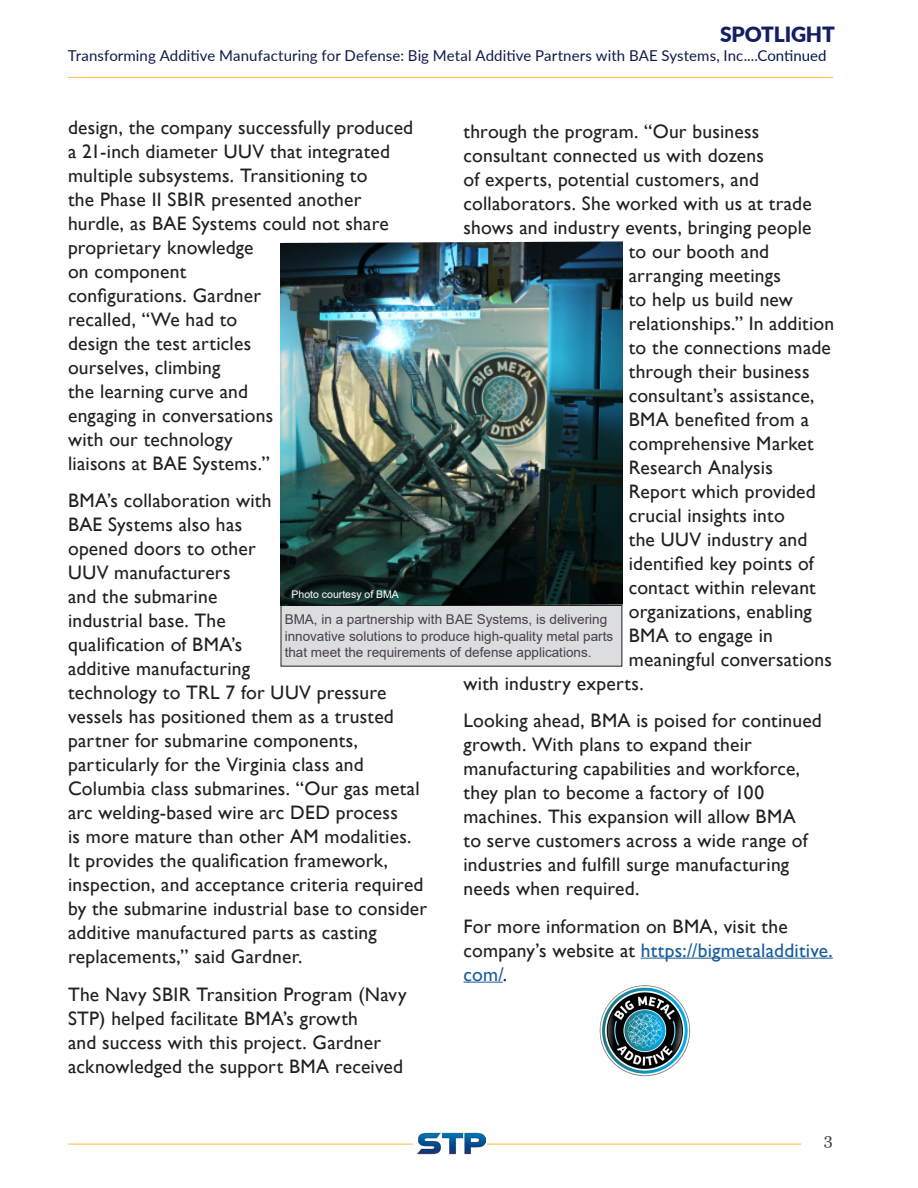
<style>
.page{position:relative;width:918px;height:1188px;background:#fff}
.page>*{position:absolute;margin:0;border:0;box-sizing:border-box;transform-origin:0 0}
.Intro_text{font:900 21px "Lato";letter-spacing:-.01em;color:#141e65}
.t1{font:19.5px/24px "Gill Sans";letter-spacing:.01em;color:#231f20}
.t2{font:16.5px "Georgia";color:#473e49}
.t3{font:15px "Lato";letter-spacing:.005em;color:#131948}
.t4{font:13.5px/16.5px "Arial";color:#473e49}
.t5{font:10.5px "Arial";color:#fff}
.s1{color:#00174b}
.s2{color:#175d9e}
</style>
<div class="page">
<hr style="left:68px;top:1144px;width:733px;height:1px;background:#febd35">
<hr style="left:68px;top:77px;width:765px;height:1px;background:#febd35">
<div style="left:414px;top:1133px;width:73px;height:22px;background:#fff"></div>
<img style="left:417px;top:1133px;width:68px;height:22px">
<hr style="left:641px;top:958px;width:192px;height:1px;background:#175d9e">
<hr style="left:464px;top:982px;width:39px;height:1px;background:#175d9e">
<div style="left:281px;top:605px;width:341px;height:61px;background:#dcdddf"></div>
<div style="left:281px;top:605px;width:341px;height:61px;border:1px solid #231f20"></div>
<img style="left:281px;top:242px;width:341px;height:363px">
<img style="left:599px;top:985px;width:92px;height:92px">
<p class="Intro_text" style="left:720px;top:19px;width:116px">SPOTLIGHT</p>
<p class="t3" style="left:68px;top:44px;width:760px">Transforming Additive Manufacturing for Defense: Big Metal Additive Partners with BAE Systems, Inc....<span class="s1">Continued</span></p>
<p class="t1" style="left:68px;top:116px;width:347px">design, the company successfully produced a 21-inch diameter UUV that integrated multiple subsystems. Transitioning to<br>the Phase II SBIR presented another hurdle, as BAE Systems could not share proprietary knowledge<br>on component<br>configurations. Gardner<br>recalled, “We had to<br>design the test articles<br>ourselves, climbing<br>the learning curve and<br>engaging in conversations<br>with our technology<br>liaisons at BAE Systems.”</p>
<p class="t1" style="left:68px;top:489px;width:361px">BMA’s collaboration with<br>BAE Systems also has<br>opened doors to other<br>UUV manufacturers<br>and the submarine<br>industrial base. The<br>qualification of BMA’s<br>additive manufacturing<br>technology to TRL 7 for UUV pressure vessels has positioned them as a trusted partner for submarine components, particularly for the Virginia class and<br>Columbia class submarines. “Our gas metal arc welding-based wire arc DED process<br>is more mature than other AM modalities.<br>It provides the qualification framework, inspection, and acceptance criteria required by the submarine industrial base to consider additive manufactured parts as casting replacements,” said Gardner.</p>
<p class="t1" style="left:68px;top:983px;width:340px">The Navy SBIR Transition Program (Navy STP) helped facilitate BMA’s growth<br>and success with this project. Gardner acknowledged the support BMA received</p>
<p class="t1" style="left:464px;top:119px;width:297px">through the program. “Our business</p>
<p class="t1" style="left:464px;top:143px;width:302px">consultant connected us with dozens</p>
<p class="t1" style="left:464px;top:167px;width:297px">of experts, potential customers, and</p>
<p class="t1" style="left:464px;top:191px;width:350px">collaborators. She worked with us at trade</p>
<p class="t1" style="left:464px;top:215px;width:349px">shows and industry events, bringing people</p>
<p class="t1" style="left:629px;top:239px;width:142px">to our booth and</p>
<p class="t1" style="left:629px;top:263px;width:154px">arranging meetings</p>
<p class="t1" style="left:629px;top:287px;width:166px">to help us build new</p>
<p class="t1" style="left:629px;top:311px;width:207px">relationships.” In addition</p>
<p class="t1" style="left:629px;top:335px;width:204px">to the connections made</p>
<p class="t1" style="left:629px;top:359px;width:182px">through their business</p>
<p class="t1" style="left:629px;top:383px;width:187px">consultant’s assistance,</p>
<p class="t1" style="left:629px;top:407px;width:182px">BMA benefited from a</p>
<p class="t1" style="left:629px;top:431px;width:186px">comprehensive Market</p>
<p class="t1" style="left:629px;top:455px;width:146px">Research Analysis</p>
<p class="t1" style="left:629px;top:479px;width:189px">Report which provided</p>
<p class="t1" style="left:629px;top:503px;width:157px">crucial insights into</p>
<p class="t1" style="left:629px;top:527px;width:180px">the UUV industry and</p>
<p class="t1" style="left:629px;top:551px;width:186px">identified key points of</p>
<p class="t1" style="left:629px;top:575px;width:188px">contact within relevant</p>
<p class="t1" style="left:629px;top:599px;width:185px">organizations, enabling</p>
<p class="t1" style="left:629px;top:623px;width:146px">BMA to engage in</p>
<p class="t1" style="left:629px;top:647px;width:205px">meaningful conversations</p>
<p class="t1" style="left:464px;top:671px;width:182px">with industry experts.</p>
<p class="t1" style="left:464px;top:709px;width:360px">Looking ahead, BMA is poised for continued growth. With plans to expand their manufacturing capabilities and workforce, they plan to become a factory of 100 machines. This expansion will allow BMA<br>to serve customers across a wide range of industries and fulfill surge manufacturing needs when required.</p>
<p class="t1" style="left:464px;top:914px;width:371px">For more information on BMA, visit the company’s website at <span class="s2">https://bigmetaladditive. com/</span>.</p>
<p class="t5" style="left:292px;top:588px;width:109px">Photo courtesy of BMA</p>
<p class="t4" style="left:285px;top:611px;width:330px">BMA, in a partnership with BAE Systems, is delivering innovative solutions to produce high-quality metal parts that meet the requirements of defense applications.</p>
<p class="t2" style="left:824px;top:1129px;width:11px">3</p>
</div>
